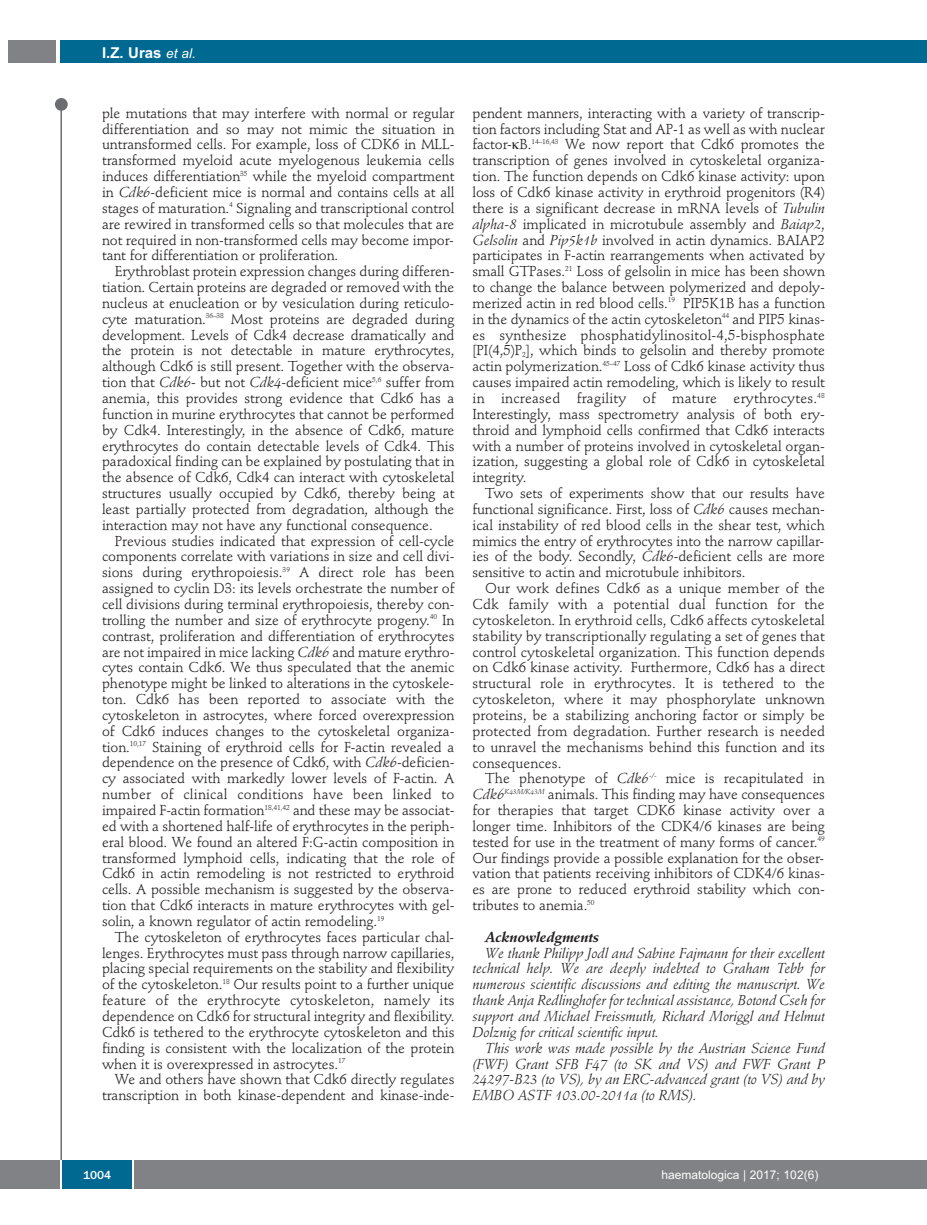
<style>
.page{position:relative;width:927px;height:1225px;background:#fff}
.page>*{position:absolute;margin:0;border:0;box-sizing:border-box;transform-origin:0 0}
.t1{font:700 15px "Arial";color:#fff}
.t2{font:14.25px/15.9px "Stempel Schneidler";letter-spacing:-.005em;color:#231f20;text-align:justify}
.t3{font:italic 14.25px/15.9px "Stempel Schneidler";letter-spacing:-.005em;color:#231f20;text-align:justify}
.t4{font:italic 700 14.25px "Stempel Schneidler";letter-spacing:-.005em;color:#231f20}
.t5{font:12px "Arial";color:#fff}
.t6{font:500 12px "Franklin Gothic";color:#fff}
.s1{font-weight:400;font-style:italic;font-size:13.5px}
.s2{font-style:italic}
</style>
<div class="page">
<div style="left:911px;top:40px;width:16px;height:22px;background:#006991"></div>
<div style="left:910px;top:1160px;width:17px;height:28px;background:#808285"></div>
<div style="left:55px;top:98px;width:13px;height:13px;background:#6c6d70;border-radius:50%"></div>
<hr style="left:60px;top:101px;width:2px;height:1061px;background:#6c6d70">
<div style="left:60px;top:40px;width:852px;height:22px;background:#006991"></div>
<div style="left:9px;top:40px;width:47px;height:22px;background:#808285"></div>
<div style="left:0;top:1160px;width:911px;height:28px;background:#808285"></div>
<div style="left:62px;top:1160px;width:71px;height:28px;background:#006991"></div>
<hr style="left:60px;top:1160px;width:2px;height:28px;background:#fff">
<svg style="left:133px;top:1160px;width:1px;height:28px"></svg>
<p class="t1" style="left:102px;top:44px;width:95px">I.Z. Uras <span class="s1">et al.</span></p>
<p class="t2" style="left:102px;top:106px;width:354px">ple mutations that may interfere with normal or regular differentiation and so may not mimic the situation in untransformed cells. For example, loss of CDK6 in MLL&shy;transformed myeloid acute myelogenous leukemia cells induces differentiation<sup>35</sup> while the myeloid compartment in <span class="s2">Cdk6</span>-deficient mice is normal and contains cells at all stages of maturation.<sup>4</sup> Signaling and transcriptional control are rewired in transformed cells so that molecules that are not required in non-transformed cells may become impor&shy;tant for differentiation or proliferation.</p>
<p class="t2" style="left:102px;top:265px;width:354px;text-indent:13px">Erythroblast protein expression changes during differen&shy;tiation. Certain proteins are degraded or removed with the nucleus at enucleation or by vesiculation during reticulo&shy;cyte maturation.<sup>36–38</sup> Most proteins are degraded during development. Levels of Cdk4 decrease dramatically and the protein is not detectable in mature erythrocytes, although Cdk6 is still present. Together with the observa&shy;tion that <span class="s2">Cdk6</span>- but not <span class="s2">Cdk4</span>-deficient mice<sup>5,6</sup> suffer from anemia, this provides strong evidence that Cdk6 has a function in murine erythrocytes that cannot be performed by Cdk4. Interestingly, in the absence of Cdk6, mature erythrocytes do contain detectable levels of Cdk4. This paradoxical finding can be explained by postulating that in the absence of Cdk6, Cdk4 can interact with cytoskeletal structures usually occupied by Cdk6, thereby being at least partially protected from degradation, although the interaction may not have any functional consequence.</p>
<p class="t2" style="left:102px;top:534px;width:354px;text-indent:13px">Previous studies indicated that expression of cell-cycle components correlate with variations in size and cell divi&shy;sions during erythropoiesis.<sup>39</sup> A direct role has been assigned to cyclin D3: its levels orchestrate the number of cell divisions during terminal erythropoiesis, thereby con&shy;trolling the number and size of erythrocyte progeny.<sup>40</sup> In contrast, proliferation and differentiation of erythrocytes are not impaired in mice lacking <span class="s2">Cdk6</span> and mature erythro&shy;cytes contain Cdk6. We thus speculated that the anemic phenotype might be linked to alterations in the cytoskele&shy;ton. Cdk6 has been reported to associate with the cytoskeleton in astrocytes, where forced overexpression of Cdk6 induces changes to the cytoskeletal organiza&shy;tion.<sup>10,17</sup> Staining of erythroid cells for F-actin revealed a dependence on the presence of Cdk6, with <span class="s2">Cdk6</span>-deficien&shy;cy associated with markedly lower levels of F-actin. A number of clinical conditions have been linked to impaired F-actin formation<sup>18,41,42</sup> and these may be associat&shy;ed with a shortened half-life of erythrocytes in the periph&shy;eral blood. We found an altered F:G-actin composition in transformed lymphoid cells, indicating that the role of Cdk6 in actin remodeling is not restricted to erythroid cells. A possible mechanism is suggested by the observa&shy;tion that Cdk6 interacts in mature erythrocytes with gel&shy;solin, a known regulator of actin remodeling.<sup>19</sup></p>
<p class="t2" style="left:102px;top:930px;width:354px;text-indent:13px">The cytoskeleton of erythrocytes faces particular chal&shy;lenges. Erythrocytes must pass through narrow capillaries, placing special requirements on the stability and flexibility of the cytoskeleton.<sup>18</sup> Our results point to a further unique feature of the erythrocyte cytoskeleton, namely its dependence on Cdk6 for structural integrity and flexibility.<br>Cdk6 is tethered to the erythrocyte cytoskeleton and this finding is consistent with the localization of the protein when it is overexpressed in astrocytes.<sup>17</sup></p>
<p class="t2" style="left:102px;top:1073px;width:354px;text-align:right">We and others have shown that Cdk6 directly regulates transcription in both kinase-dependent and kinase-inde-</p>
<p class="t2" style="left:472px;top:106px;width:354px">pendent manners, interacting with a variety of transcrip&shy;tion factors including Stat and AP-1 as well as with nuclear factor- B.<sup>14–16,43</sup> We now report that Cdk6 promotes the transcription of genes involved in cytoskeletal organiza&shy;tion. The function depends on Cdk6 kinase activity: upon loss of Cdk6 kinase activity in erythroid progenitors (R4) there is a significant decrease in mRNA levels of <span class="s2">Tubulin alpha-8</span> implicated in microtubule assembly and <span class="s2">Baiap2</span>, <span class="s2">Gelsolin</span> and <span class="s2">Pip5k1b</span> involved in actin dynamics. BAIAP2 participates in F-actin rearrangements when activated by small GTPases.<sup>21</sup> Loss of gelsolin in mice has been shown to change the balance between polymerized and depoly&shy;merized actin in red blood cells.<sup>19</sup> PIP5K1B has a function in the dynamics of the actin cytoskeleton<sup>44</sup> and PIP5 kinas&shy;es synthesize phosphatidylinositol-4,5-bisphosphate [PI(4,5)P<sub>2</sub>], which binds to gelsolin and thereby promote actin polymerization.<sup>45–47</sup> Loss of Cdk6 kinase activity thus causes impaired actin remodeling, which is likely to result in increased fragility of mature erythrocytes.<sup>48<br></sup>Interestingly, mass spectrometry analysis of both ery&shy;throid and lymphoid cells confirmed that Cdk6 interacts with a number of proteins involved in cytoskeletal organ&shy;ization, suggesting a global role of Cdk6 in cytoskeletal integrity.</p>
<p class="t2" style="left:472px;top:486px;width:354px;text-indent:13px">Two sets of experiments show that our results have functional significance. First, loss of <span class="s2">Cdk6</span> causes mechan&shy;ical instability of red blood cells in the shear test, which mimics the entry of erythrocytes into the narrow capillar&shy;ies of the body. Secondly, <span class="s2">Cdk6</span>-deficient cells are more sensitive to actin and microtubule inhibitors.</p>
<p class="t2" style="left:472px;top:582px;width:354px;text-indent:13px">Our work defines Cdk6 as a unique member of the Cdk family with a potential dual function for the cytoskeleton. In erythroid cells, Cdk6 affects cytoskeletal stability by transcriptionally regulating a set of genes that control cytoskeletal organization. This function depends on Cdk6 kinase activity. Furthermore, Cdk6 has a direct structural role in erythrocytes. It is tethered to the cytoskeleton, where it may phosphorylate unknown proteins, be a stabilizing anchoring factor or simply be protected from degradation. Further research is needed to unravel the mechanisms behind this function and its consequences.</p>
<p class="t2" style="left:472px;top:772px;width:354px;text-indent:13px">The phenotype of <span class="s2">Cdk6</span><sup>-/-</sup> mice is recapitulated in <span class="s2">Cdk6</span><sup>K43M/K43M</sup> animals. This finding may have consequences for therapies that target CDK6 kinase activity over a longer time. Inhibitors of the CDK4/6 kinases are being tested for use in the treatment of many forms of cancer.<sup>49<br></sup>Our findings provide a possible explanation for the obser&shy;vation that patients receiving inhibitors of CDK4/6 kinas&shy;es are prone to reduced erythroid stability which con&shy;tributes to anemia.<sup>50</sup></p>
<p class="t4" style="left:485px;top:931px;width:115px">Acknowledgments</p>
<p class="t3" style="left:472px;top:946px;width:354px;text-indent:13px">We thank Philipp Jodl and Sabine Fajmann for their excellent technical help. We are deeply indebted to Graham Tebb for numerous scientific discussions and editing the manuscript. We thank Anja Redlinghofer for technical assistance, Botond Cseh for support and Michael Freissmuth, Richard Moriggl and Helmut Dolznig for critical scientific input.</p>
<p class="t3" style="left:472px;top:1041px;width:354px;text-indent:13px">This work was made possible by the Austrian Science Fund (FWF) Grant SFB F47 (to SK and VS) and FWF Grant P 24297-B23 (to VS), by an ERC-advanced grant (to VS) and by EMBO ASTF 103.00-2011a (to RMS).</p>
<p class="t6" style="left:83px;top:1167px;width:30px">1004</p>
<p class="t5" style="left:661px;top:1167px;width:158px">haematologica | 2017; 102(6)</p>
</div>
